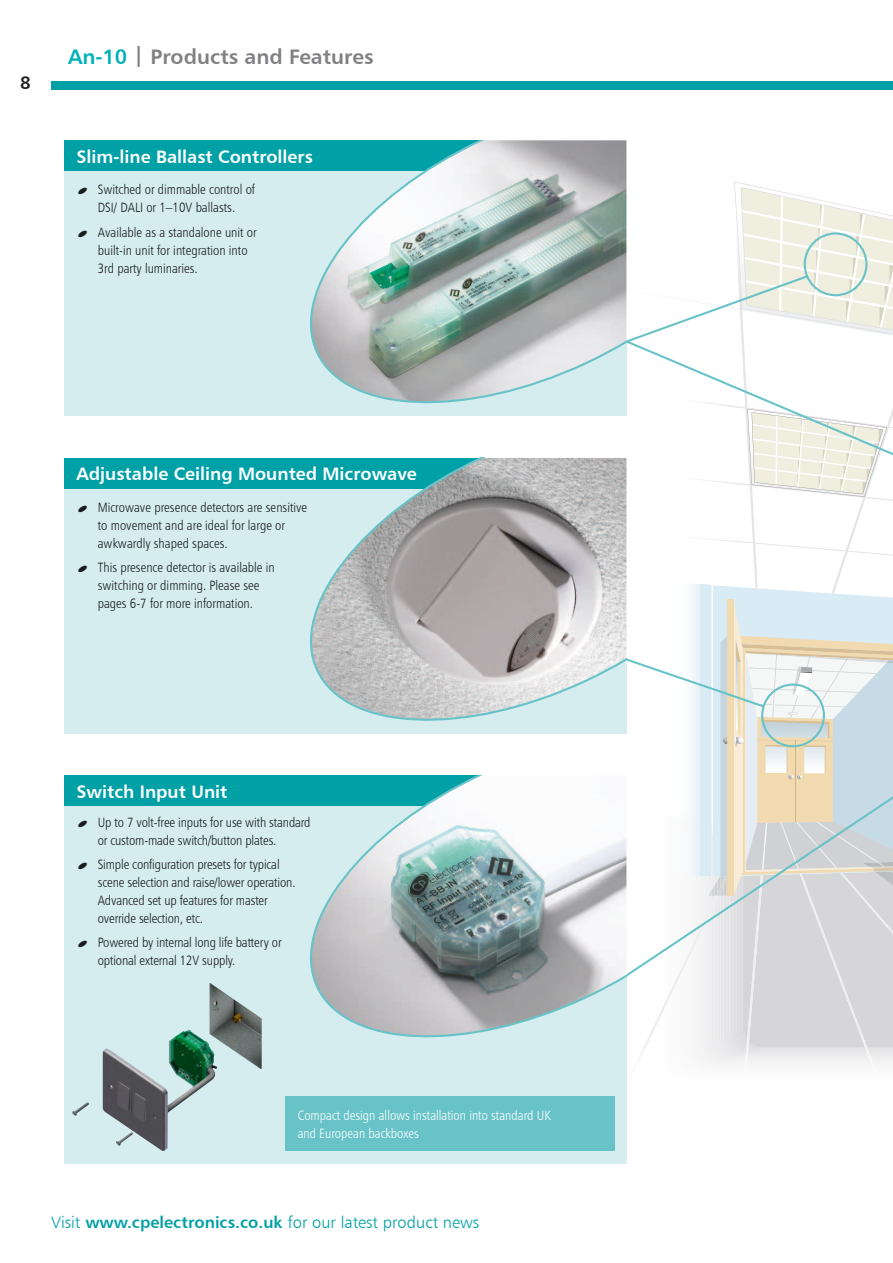
<style>
.page{position:relative;width:893px;height:1263px;background:#fff}
.page>*{position:absolute;margin:0;border:0;box-sizing:border-box;transform-origin:0 0}
.t1{font:21px "Humanist 777 BT Bold B";color:#818084}
.t2{font:18px "Humanist 777 BT Bold B";color:#fff}
.t3{font:18px "Humanist 777 BT Bold B";color:#1b1c20}
.t4{font:16.5px "Humanist 777 BT Light B";color:#00a0a7}
.t5{font:13.5px/18px "Humanist 777 BT Light Condensed B";color:#1b1c20}
.t6{font:13.5px/18px "Humanist 777 BT Light Condensed B";color:#fff}
.s1{color:#00b2b8}
.s2{font-family:"Humanist 777 BT Bold B"}
</style>
<div class="page">
<div style="left:51px;top:81px;width:842px;height:8px;background:#00a0a7"></div>
<svg style="left:626px;top:181px;width:267px;height:909px"></svg>
<svg style="left:626px;top:735px;width:267px;height:245px"></svg>
<div style="left:64px;top:458px;width:562px;height:275px;background:#d5edee"></div>
<div style="left:64px;top:458px;width:562px;height:31px;background:#00a0a7"></div>
<svg style="left:310px;top:458px;width:316px;height:263px"></svg>
<svg style="left:617px;top:336px;width:276px;height:298px"></svg>
<div style="left:64px;top:775px;width:562px;height:389px;background:#d5edee"></div>
<div style="left:285px;top:1096px;width:330px;height:55px;background:#68c3c9"></div>
<div style="left:64px;top:775px;width:562px;height:31px;background:#00a0a7"></div>
<svg style="left:310px;top:775px;width:316px;height:263px"></svg>
<img style="left:72px;top:983px;width:190px;height:168px">
<div style="left:64px;top:140px;width:562px;height:276px;background:#d5edee"></div>
<div style="left:64px;top:140px;width:550px;height:31px;background:#00a0a7"></div>
<svg style="left:310px;top:140px;width:316px;height:279px"></svg>
<h2 class="t3" style="left:20px;top:71px;width:12px">8</h2>
<h1 class="t1" style="left:68px;top:43px;width:307px"><span class="s1">An-10</span> | Products and Features</h1>
<h2 class="t2" style="left:77px;top:145px;width:238px">Slim-line Ballast Controllers</h2>
<p class="t5" style="left:77px;top:180px;width:180px;text-align:center">● Switched or dimmable control of<br>DSI/ DALI or 1–10V ballasts.</p>
<p class="t5" style="left:98px;top:223px;width:160px;text-indent:-21px">● Available as a standalone unit or built-in unit for integration into<br>3rd party luminaries.</p>
<h2 class="t2" style="left:77px;top:463px;width:342px">Adjustable Ceiling Mounted Microwave</h2>
<p class="t5" style="left:98px;top:498px;width:211px;text-indent:-21px">● Microwave presence detectors are sensitive to movement and are ideal for large or awkwardly shaped spaces.</p>
<p class="t5" style="left:77px;top:558px;width:200px;text-align:center">● This presence detector is available in switching or dimming. Please see<br>pages 6-7 for more information.</p>
<h2 class="t2" style="left:77px;top:780px;width:152px">Switch Input Unit</h2>
<p class="t5" style="left:98px;top:813px;width:214px;text-indent:-21px">● Up to 7 volt-free inputs for use with standard or custom-made switch/button plates.</p>
<p class="t5" style="left:98px;top:855px;width:199px;text-indent:-21px">● Simple configuration presets for typical scene selection and raise/lower operation.<br>Advanced set up features for master override selection, etc.</p>
<p class="t5" style="left:98px;top:933px;width:185px;text-indent:-21px">● Powered by internal long life battery or optional external 12V supply.</p>
<p class="t6" style="left:298px;top:1106px;width:254px">Compact design allows installation into standard UK and European backboxes</p>
<p class="t4" style="left:51px;top:1212px;width:430px">Visit <span class="s2">www.cpelectronics.co.uk</span> for our latest product news</p>
<p class="t4" style="left:60px;top:1212px;width:430px">V sit <span class="s2">www.cpelectronics.co.uk</span> for our latest product news</p>
</div>
